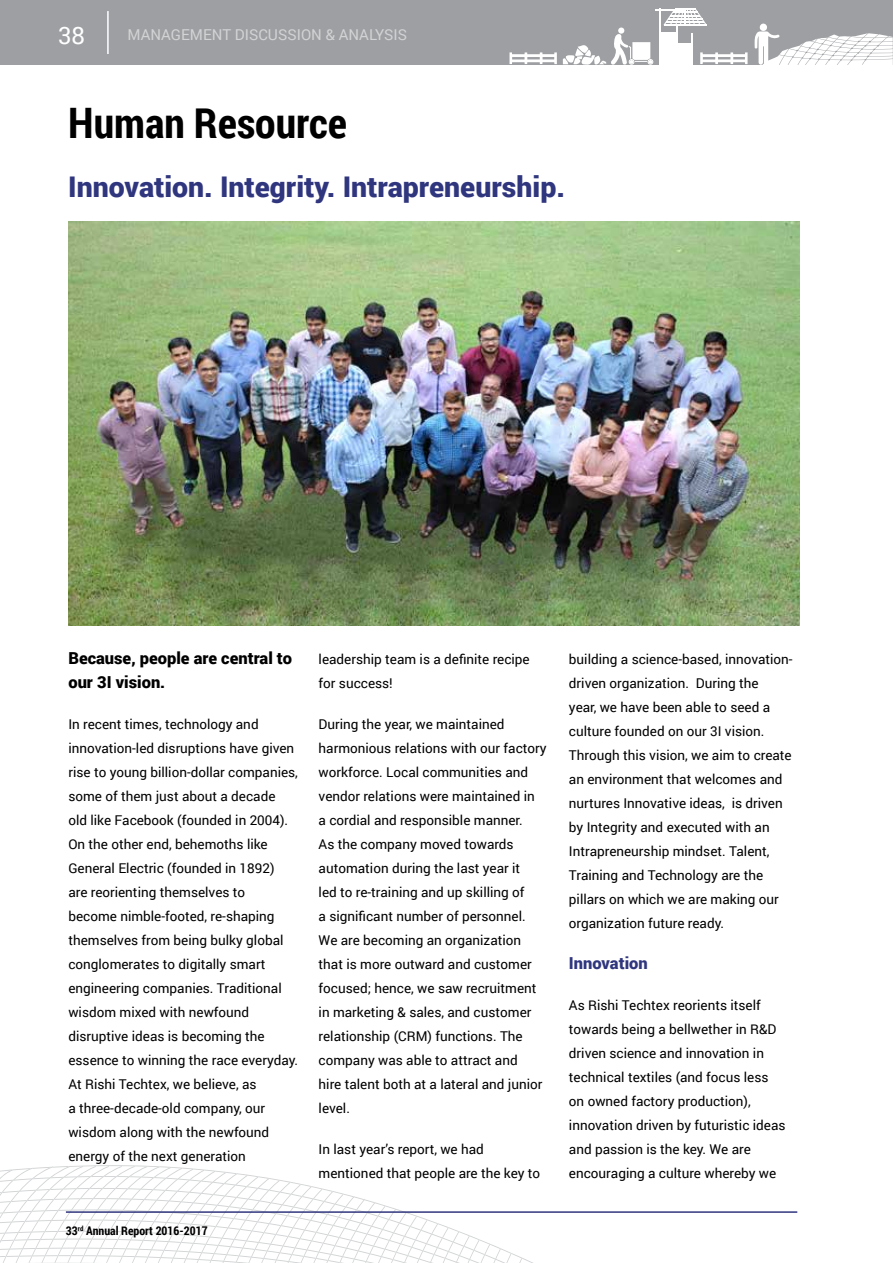
<style>
.page{position:relative;width:893px;height:1263px;background:#fff}
.page>*{position:absolute;margin:0;border:0;box-sizing:border-box;transform-origin:0 0}
.t1{font:700 42px "Roboto Condensed";color:#000}
.t2{font:900 28.5px "Roboto";color:#30367e}
.t3{font:24px "Roboto";color:#fff}
.t4{font:900 16.5px/24px "Roboto";color:#000}
.t5{font:900 16.5px "Roboto";color:#30367e}
.t6{font:15px "Roboto";color:#d1d3d4}
.t7{font:13.5px/24px "Roboto";color:#000}
.t8{font:700 12px "Roboto Condensed";color:#000}
</style>
<div class="page">
<div style="left:0;top:0;width:893px;height:64px;background:#9d9fa2"></div>
<svg style="left:0;top:1166px;width:533px;height:97px"></svg>
<hr style="left:66px;top:1211px;width:731px;height:2px;background:#30367e">
<hr style="left:107px;top:11px;width:2px;height:43px;background:#fff">
<svg style="left:700px;top:52px;width:48px;height:12px"></svg>
<div style="left:618px;top:27px;width:6px;height:7px;background:#fff;border-radius:50%"></div>
<div style="left:675px;top:43px;width:18px;height:22px;background:#fff"></div>
<div style="left:660px;top:33px;width:17px;height:32px;background:#fff"></div>
<hr style="left:676px;top:25px;width:2px;height:40px;background:#fff">
<hr style="left:659px;top:8px;width:2px;height:57px;background:#fff">
<hr style="left:655px;top:9px;width:28px;height:2px;background:#fff">
<hr style="left:691px;top:33px;width:2px;height:32px;background:#fff">
<svg style="left:663px;top:9px;width:44px;height:17px"></svg>
<hr style="left:670px;top:15px;width:30px;height:1px;background:#fff">
<hr style="left:668px;top:19px;width:34px;height:1px;background:#fff">
<hr style="left:666px;top:21px;width:38px;height:1px;background:#fff">
<svg style="left:509px;top:34px;width:144px;height:31px"></svg>
<div style="left:760px;top:23px;width:7px;height:8px;background:#fff;border-radius:50%"></div>
<svg style="left:755px;top:29px;width:138px;height:36px"></svg>
<img style="left:68px;top:221px;width:731px;height:404px">
<h3 class="t3" style="left:58px;top:18px;width:29px">38</h3>
<p class="t6" style="left:127px;top:24px;width:160px">Manag em ent Discussio</p>
<p class="t6" style="left:311px;top:24px;width:81px">n &amp; Analysis</p>
<h1 class="t1" style="left:68px;top:93px;width:280px">Human Resource</h1>
<h2 class="t2" style="left:68px;top:166px;width:498px">Innovation. Integrity. Intrapreneurship.</h2>
<p class="t4" style="left:68px;top:645px;width:225px">Because, people are central to our 3I vision.</p>
<p class="t7" style="left:68px;top:711px;width:231px">In recent times, technology and innovation-led disruptions have given rise to young billion-dollar companies, some of them just about a decade<br>old like Facebook (founded in 2004).<br>On the other end, behemoths like General Electric (founded in 1892)<br>are reorienting themselves to<br>become nimble-footed, re-shaping themselves from being bulky global conglomerates to digitally smart engineering companies. Traditional wisdom mixed with newfound disruptive ideas is becoming the essence to winning the race everyday.<br>At Rishi Techtex, we believe, as<br>a three-decade-old company, our wisdom along with the newfound energy of the next generation</p>
<p class="t8" style="left:66px;top:1223px;width:143px">33<sup>rd</sup> Annual Report 2016-2017</p>
<p class="t7" style="left:319px;top:647px;width:213px">leadership team is a definite recipe for success!</p>
<p class="t7" style="left:319px;top:712px;width:230px">During the year, we maintained harmonious relations with our factory workforce. Local communities and vendor relations were maintained in<br>a cordial and responsible manner.<br>As the company moved towards automation during the last year it<br>led to re-training and up skilling of<br>a significant number of personnel.<br>We are becoming an organization that is more outward and customer focused; hence, we saw recruitment in marketing &amp; sales, and customer relationship (CRM) functions. The company was able to attract and<br>hire talent both at a lateral and junior level.</p>
<p class="t7" style="left:319px;top:1137px;width:223px">In last year’s report, we had mentioned that people are the key to</p>
<p class="t7" style="left:569px;top:647px;width:225px">building a science-based, innovation&shy;driven organization. During the<br>year, we have been able to seed a culture founded on our 3I vision.<br>Through this vision, we aim to create an environment that welcomes and nurtures Innovative ideas, is driven by Integrity and executed with an Intrapreneurship mindset. Talent, Training and Technology are the pillars on which we are making our organization future ready.</p>
<p class="t5" style="left:569px;top:952px;width:80px">Innovation</p>
<p class="t7" style="left:569px;top:993px;width:218px">As Rishi Techtex reorients itself towards being a bellwether in R&amp;D driven science and innovation in technical textiles (and focus less on owned factory production), innovation driven by futuristic ideas and passion is the key. We are encouraging a culture whereby we</p>
</div>
